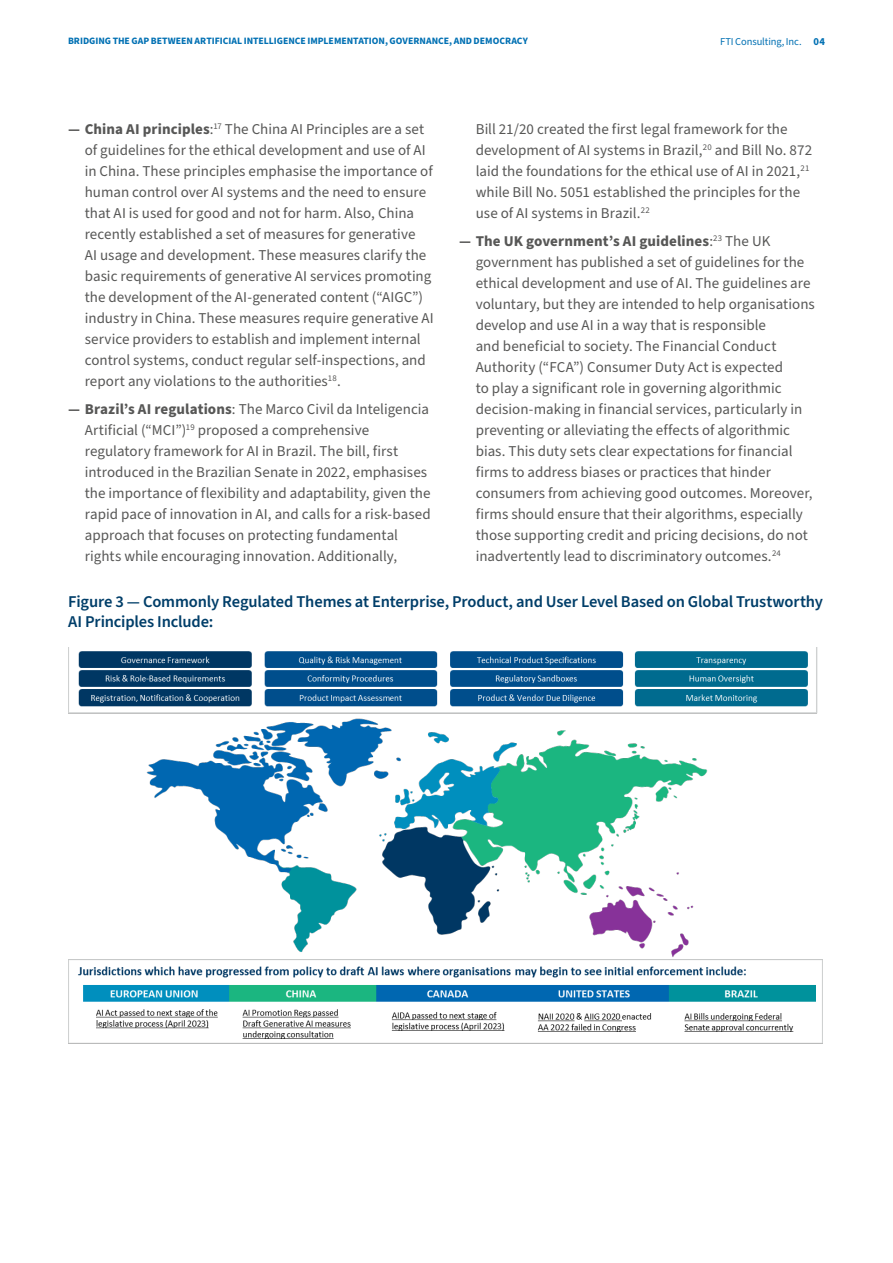
<style>
.page{position:relative;width:893px;height:1263px;background:#fff}
.page>*{position:absolute;margin:0;border:0;box-sizing:border-box;transform-origin:0 0}
.t1{font:600 16.5px/19.8px "Source Sans Pro";letter-spacing:-.01em;color:#003e69}
.t2{font:15px/21px "Source Sans Pro";letter-spacing:.005em;color:#575756}
.t3{font:10.5px "Source Sans Pro";letter-spacing:-.01em;color:#0070b3}
.t4{font:700 9.75px "Source Sans Pro";color:#0070b3}
.s1{font-weight:700}
</style>
<div class="page">
<img style="left:68px;top:648px;width:755px;height:396px">
<p class="t4" style="left:68px;top:34px;width:461px">BRIDGING THE GAP BETWEEN ARTIFICIAL INTELLIGENCE IMPLEMENTATION, GOVERNANCE, AND DEMOCRACY</p>
<p class="t3" style="left:720px;top:34px;width:106px">FTI Consulting, Inc. <span class="s1">04</span></p>
<p class="t2" style="left:85px;top:119px;width:351px;text-indent:-16px"><span class="s1">— China AI principles</span>:<sup>17</sup> The China AI Principles are a set of guidelines for the ethical development and use of AI in China. These principles emphasise the importance of human control over AI systems and the need to ensure that AI is used for good and not for harm. Also, China recently established a set of measures for generative<br>AI usage and development. These measures clarify the basic requirements of generative AI services promoting the development of the AI-generated content (“AIGC”) industry in China. These measures require generative AI service providers to establish and implement internal control systems, conduct regular self-inspections, and report any violations to the authorities<sup>18</sup>.</p>
<p class="t2" style="left:85px;top:399px;width:347px;text-indent:-17px"><span class="s1">— Brazil’s AI regulations</span>: The Marco Civil da Inteligencia Artificial (“MCI”)<sup>19</sup> proposed a comprehensive regulatory framework for AI in Brazil. The bill, first introduced in the Brazilian Senate in 2022, emphasises the importance of flexibility and adaptability, given the rapid pace of innovation in AI, and calls for a risk-based approach that focuses on protecting fundamental rights while encouraging innovation. Additionally,</p>
<p class="t2" style="left:476px;top:119px;width:338px">Bill 21/20 created the first legal framework for the development of AI systems in Brazil,<sup>20</sup> and Bill No. 872 laid the foundations for the ethical use of AI in 2021,<sup>21 </sup>while Bill No. 5051 established the principles for the use of AI systems in Brazil.<sup>22</sup></p>
<p class="t2" style="left:476px;top:231px;width:341px;text-indent:-17px"><span class="s1">— The UK government’s AI guidelines</span>:<sup>23</sup> The UK government has published a set of guidelines for the ethical development and use of AI. The guidelines are voluntary, but they are intended to help organisations develop and use AI in a way that is responsible<br>and beneficial to society. The Financial Conduct Authority (“FCA”) Consumer Duty Act is expected<br>to play a significant role in governing algorithmic decision-making in financial services, particularly in preventing or alleviating the effects of algorithmic bias. This duty sets clear expectations for financial firms to address biases or practices that hinder consumers from achieving good outcomes. Moreover, firms should ensure that their algorithms, especially those supporting credit and pricing decisions, do not inadvertently lead to discriminatory outcomes.<sup>24</sup></p>
<p class="t1" style="left:68px;top:592px;width:756px">Figure 3 — Commonly Regulated Themes at Enterprise, Product, and User Level Based on Global Trustworthy<br>AI Principles Include:</p>
</div>
